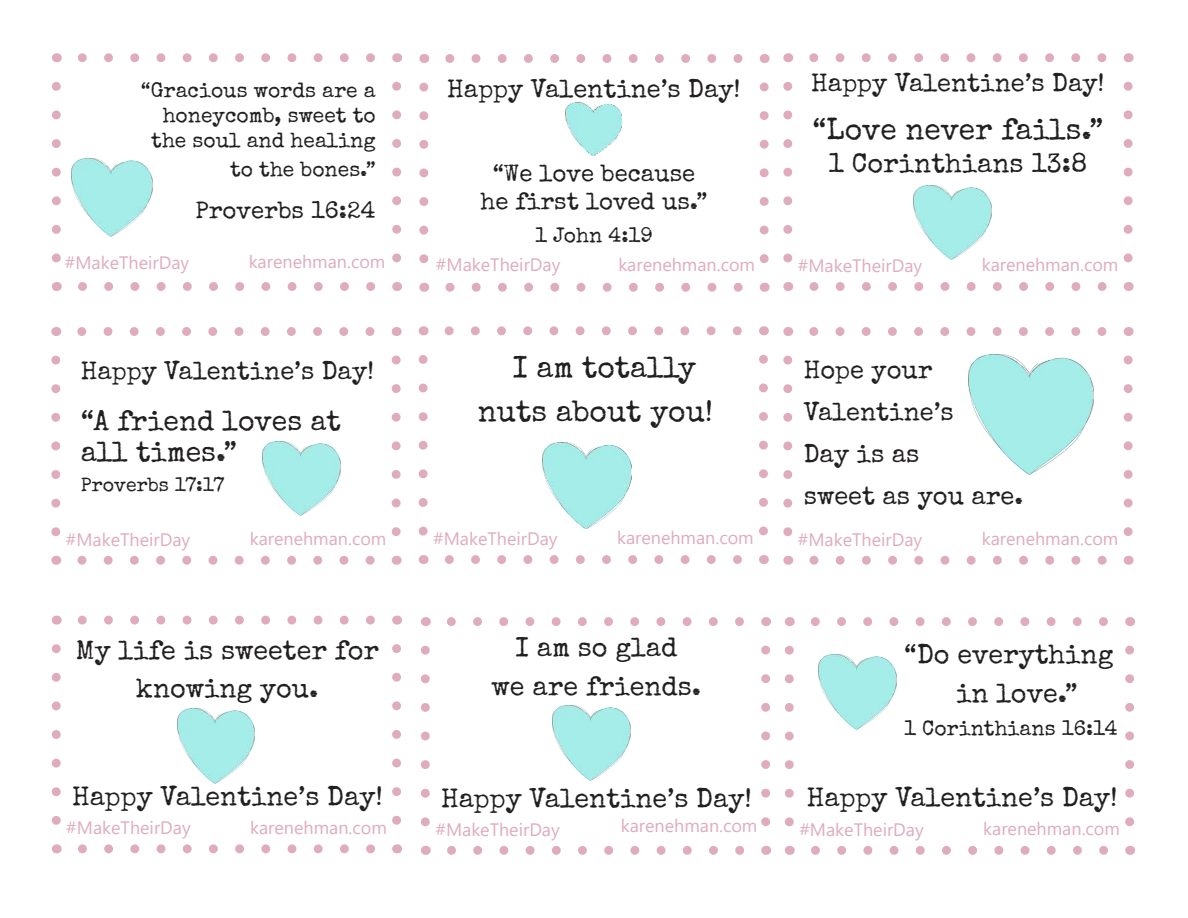
<style>
.page{position:relative;width:1188px;height:918px;background:#fff}
.page>*{position:absolute;margin:0;border:0;box-sizing:border-box;transform-origin:0 0}
.t1{font:30px/43.5px "Special Elite";color:#221f1f;text-align:center}
.t2{font:28.5px/31.5px "Special Elite";color:#221f1f}
.t3{font:27px/39px "Special Elite";color:#221f1f;text-align:center}
.t4{font:25.5px/42px "Special Elite";color:#221f1f}
.t5{font:24px/28.8px "Special Elite";color:#221f1f;text-align:center}
.t6{font:21px/25.2px "Special Elite";color:#221f1f;text-align:right}
.t7{font:19.5px "Special Elite";color:#221f1f}
.t8{font:18px "Segoe UI";color:#dfacbf}
</style>
<div class="page">
<svg style="left:52px;top:86px;width:9px;height:177px"></svg>
<svg style="left:83px;top:282px;width:292px;height:9px"></svg>
<svg style="left:392px;top:81px;width:9px;height:177px"></svg>
<svg style="left:78px;top:53px;width:292px;height:9px"></svg>
<svg style="left:419px;top:87px;width:9px;height:177px"></svg>
<svg style="left:450px;top:283px;width:293px;height:9px"></svg>
<svg style="left:760px;top:82px;width:9px;height:177px"></svg>
<svg style="left:445px;top:54px;width:293px;height:9px"></svg>
<svg style="left:783px;top:86px;width:9px;height:177px"></svg>
<svg style="left:814px;top:282px;width:293px;height:9px"></svg>
<svg style="left:1124px;top:81px;width:9px;height:177px"></svg>
<svg style="left:809px;top:53px;width:293px;height:9px"></svg>
<svg style="left:51px;top:360px;width:9px;height:177px"></svg>
<svg style="left:82px;top:556px;width:293px;height:9px"></svg>
<svg style="left:392px;top:355px;width:9px;height:177px"></svg>
<svg style="left:77px;top:327px;width:293px;height:9px"></svg>
<svg style="left:419px;top:359px;width:9px;height:177px"></svg>
<svg style="left:449px;top:555px;width:293px;height:9px"></svg>
<svg style="left:759px;top:355px;width:9px;height:176px"></svg>
<svg style="left:444px;top:326px;width:293px;height:9px"></svg>
<svg style="left:783px;top:360px;width:9px;height:177px"></svg>
<svg style="left:814px;top:556px;width:293px;height:9px"></svg>
<svg style="left:1124px;top:355px;width:9px;height:177px"></svg>
<svg style="left:809px;top:327px;width:293px;height:9px"></svg>
<svg style="left:52px;top:649px;width:9px;height:176px"></svg>
<svg style="left:82px;top:844px;width:293px;height:9px"></svg>
<svg style="left:392px;top:644px;width:9px;height:176px"></svg>
<svg style="left:77px;top:616px;width:293px;height:9px"></svg>
<svg style="left:421px;top:650px;width:9px;height:177px"></svg>
<svg style="left:452px;top:846px;width:292px;height:9px"></svg>
<svg style="left:761px;top:645px;width:9px;height:177px"></svg>
<svg style="left:447px;top:617px;width:292px;height:9px"></svg>
<img style="left:71px;top:159px;width:81px;height:77px">
<img style="left:565px;top:103px;width:56px;height:53px">
<img style="left:913px;top:185px;width:78px;height:75px">
<img style="left:262px;top:441px;width:78px;height:75px">
<img style="left:542px;top:443px;width:90px;height:85px">
<img style="left:969px;top:355px;width:125px;height:119px">
<img style="left:177px;top:709px;width:78px;height:74px">
<img style="left:553px;top:706px;width:77px;height:74px">
<svg style="left:785px;top:650px;width:9px;height:177px"></svg>
<svg style="left:815px;top:846px;width:293px;height:9px"></svg>
<svg style="left:1125px;top:645px;width:9px;height:177px"></svg>
<svg style="left:811px;top:617px;width:292px;height:9px"></svg>
<img style="left:818px;top:655px;width:78px;height:74px">
<p class="t6" style="left:141px;top:79px;width:236px">“Gracious words are a honeycomb, sweet to the soul and healing</p>
<p class="t6" style="left:230px;top:158px;width:147px">to the bones.”</p>
<h3 class="t5" style="left:195px;top:198px;width:182px">Proverbs 16:24</h3>
<p class="t8" style="left:65px;top:256px;width:126px">#MakeTheirDay</p>
<p class="t8" style="left:249px;top:255px;width:138px">karenehman.com</p>
<h3 class="t4" style="left:81px;top:351px;width:295px">Happy Valentine’s Day!</h3>
<h2 class="t2" style="left:81px;top:407px;width:262px">“A friend loves at all times.”</h2>
<p class="t7" style="left:81px;top:477px;width:145px">Proverbs 17:17</p>
<h3 class="t4" style="left:811px;top:64px;width:295px">Happy Valentine’s Day!</h3>
<h1 class="t1" style="left:813px;top:110px;width:292px">“Love never fails.”</h1>
<h3 class="t3" style="left:829px;top:146px;width:260px">1 Corinthians 13:8</h3>
<h3 class="t4" style="left:447px;top:70px;width:295px">Happy Valentine’s Day!</h3>
<h3 class="t5" style="left:481px;top:160px;width:228px">“We love because he first loved us.”</h3>
<p class="t6" style="left:535px;top:225px;width:119px">1 John 4:19</p>
<p class="t8" style="left:436px;top:257px;width:126px">#MakeTheirDay</p>
<p class="t8" style="left:618px;top:258px;width:138px">karenehman.com</p>
<p class="t8" style="left:798px;top:259px;width:126px">#MakeTheirDay</p>
<p class="t8" style="left:982px;top:258px;width:138px">karenehman.com</p>
<h1 class="t1" style="left:478px;top:348px;width:237px">I am totally nuts about you!</h1>
<h3 class="t4" style="left:804px;top:351px;width:221px">Hope your<br>Valentine’s<br>Day is as<br>sweet as you are.</h3>
<p class="t8" style="left:66px;top:532px;width:126px">#MakeTheirDay</p>
<p class="t8" style="left:250px;top:532px;width:138px">karenehman.com</p>
<p class="t8" style="left:433px;top:532px;width:126px">#MakeTheirDay</p>
<p class="t8" style="left:617px;top:531px;width:138px">karenehman.com</p>
<p class="t8" style="left:798px;top:532px;width:126px">#MakeTheirDay</p>
<p class="t8" style="left:982px;top:532px;width:138px">karenehman.com</p>
<h3 class="t3" style="left:76px;top:634px;width:305px;line-height:37.5px">My life is sweeter for knowing you.</h3>
<h3 class="t3" style="left:492px;top:629px;width:211px">I am so glad<br>we are friends.</h3>
<h3 class="t3" style="left:904px;top:637px;width:211px">“Do everything in love.”</h3>
<p class="t6" style="left:904px;top:717px;width:215px">1 Corinthians 16:14</p>
<h3 class="t3" style="left:72px;top:778px;width:312px">Happy Valentine’s Day!</h3>
<h3 class="t3" style="left:441px;top:781px;width:312px">Happy Valentine’s Day!</h3>
<h3 class="t3" style="left:807px;top:779px;width:312px">Happy Valentine’s Day!</h3>
<p class="t8" style="left:66px;top:821px;width:126px">#MakeTheirDay</p>
<p class="t8" style="left:250px;top:820px;width:138px">karenehman.com</p>
<p class="t8" style="left:435px;top:823px;width:126px">#MakeTheirDay</p>
<p class="t8" style="left:621px;top:819px;width:138px">karenehman.com</p>
<p class="t8" style="left:799px;top:823px;width:126px">#MakeTheirDay</p>
<p class="t8" style="left:983px;top:822px;width:138px">karenehman.com</p>
</div>
